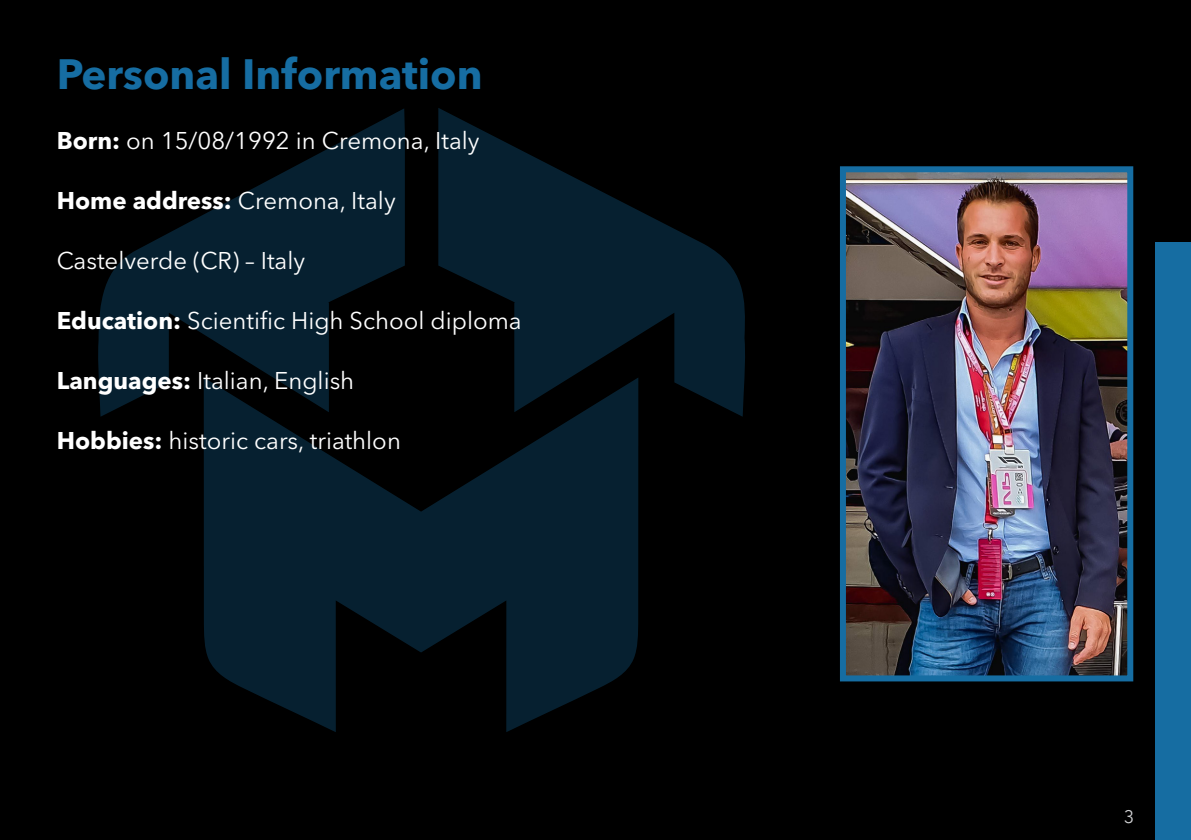
<style>
.page{position:relative;width:1191px;height:840px;background:#fff}
.page>*{position:absolute;margin:0;border:0;box-sizing:border-box;transform-origin:0 0}
.t1{font:700 42px "Avenir Next LT Pro";color:#166da2}
.t2{font:24px "Avenir Next LT Pro";color:#fff}
.t3{font:18px "Avenir Next LT Pro";color:#d1d2d4}
.s1{font-weight:700}
</style>
<div class="page">
<div style="left:0;top:0;width:1191px;height:839px;background:#000"></div>
<svg style="left:98px;top:108px;width:307px;height:308px;fill:#062030"></svg>
<svg style="left:438px;top:108px;width:307px;height:308px;fill:#062030"></svg>
<svg style="left:204px;top:377px;width:434px;height:354px;fill:#062030"></svg>
<div style="left:1155px;top:0;width:36px;height:839px;background:#166da2"></div>
<div style="left:1155px;top:0;width:36px;height:241px;background:#000"></div>
<img style="left:847px;top:173px;width:279px;height:501px">
<div style="left:840px;top:166px;width:293px;height:515px;border:6px solid #166da2"></div>
<p class="t1" style="left:57px;top:48px;width:427px">Personal Information</p>
<p class="t2" style="left:57px;top:126px;width:424px"><span class="s1">Born:</span> on 15/08/1992 in Cremona, Italy</p>
<p class="t2" style="left:57px;top:186px;width:340px"><span class="s1">Home address:</span> Cremona, Italy</p>
<p class="t2" style="left:57px;top:246px;width:250px">Castelverde (CR) – Italy</p>
<p class="t2" style="left:57px;top:306px;width:466px"><span class="s1">Education:</span> Scientific High School diploma</p>
<p class="t2" style="left:57px;top:366px;width:299px"><span class="s1">Languages:</span> Italian, English</p>
<p class="t2" style="left:57px;top:426px;width:346px"><span class="s1">Hobbies:</span> historic cars, triathlon</p>
<p class="t3" style="left:1123px;top:805px;width:12px">3</p>
</div>
